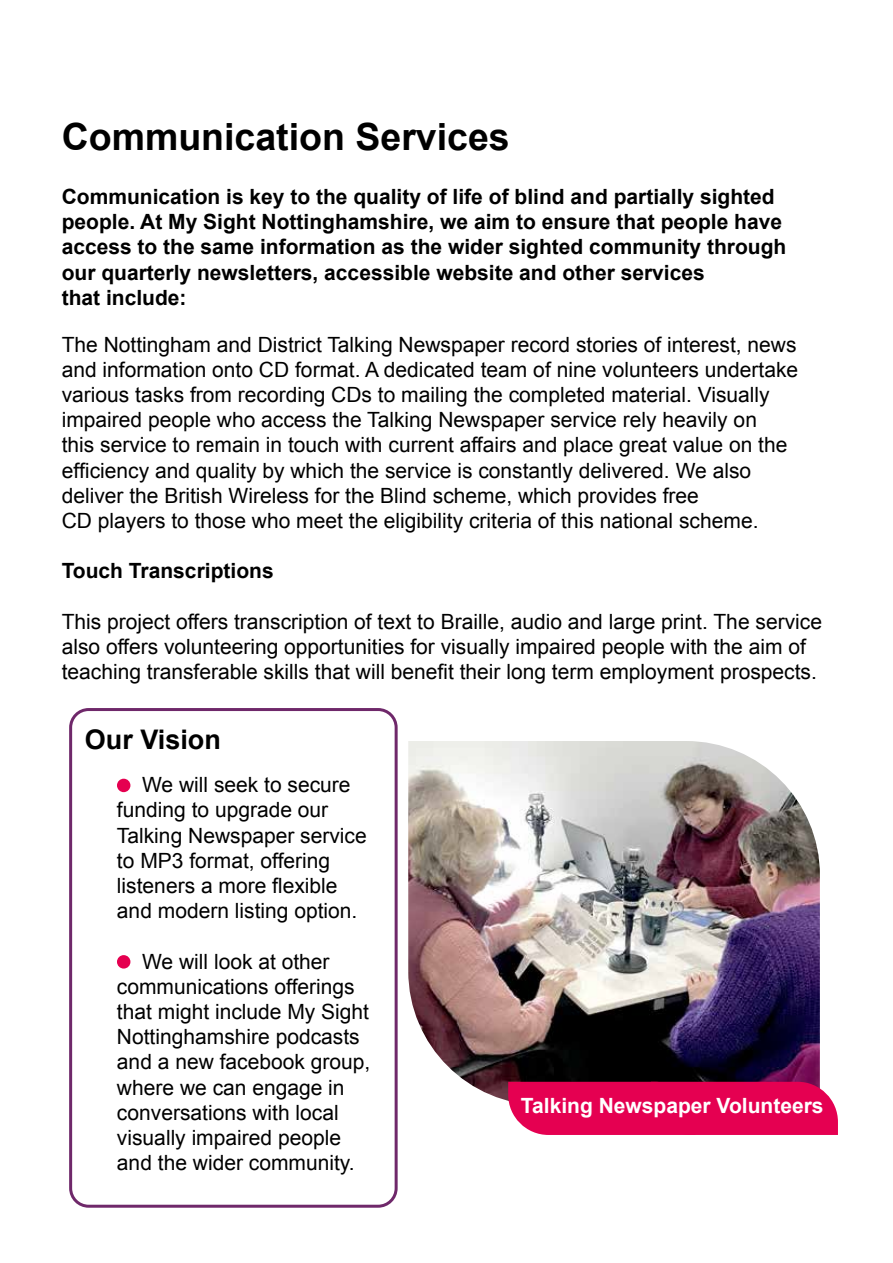
<style>
.page{position:relative;width:893px;height:1263px;background:#fff}
.page>*{position:absolute;margin:0;border:0;box-sizing:border-box;transform-origin:0 0}
.t1{font:700 37.5px "Arial";color:#000}
.t2{font:700 27px "Arial";color:#000}
.t3{font:21px/25.2px "Arial";color:#000}
.t4{font:700 21px/25.2px "Arial";color:#000}
.t5{font:700 21px "Arial";color:#fff}
</style>
<div class="page">
<img style="left:408px;top:741px;width:412px;height:360px">
<div style="left:508px;top:1082px;width:330px;height:53px;background:#e50051"></div>
<div style="left:117px;top:779px;width:13px;height:13px;background:#e50050;border-radius:50%"></div>
<div style="left:117px;top:955px;width:13px;height:13px;background:#e50050;border-radius:50%"></div>
<div style="left:69px;top:708px;width:329px;height:500px;border:3px solid #6f286a;border-radius:18px"></div>
<h1 class="t1" style="left:62px;top:112px;width:450px">Communication Services</h1>
<p class="t4" style="left:62px;top:185px;width:726px">Communication is key to the quality of life of blind and partially sighted people. At My Sight Nottinghamshire, we aim to ensure that people have access to the same information as the wider sighted community through our quarterly newsletters, accessible website and other services<br>that include:</p>
<p class="t3" style="left:62px;top:332px;width:738px">The Nottingham and District Talking Newspaper record stories of interest, news and information onto CD format. A dedicated team of nine volunteers undertake various tasks from recording CDs to mailing the completed material. Visually impaired people who access the Talking Newspaper service rely heavily on<br>this service to remain in touch with current affairs and place great value on the efficiency and quality by which the service is constantly delivered. We also deliver the British Wireless for the Blind scheme, which provides free<br>CD players to those who meet the eligibility criteria of this national scheme.</p>
<p class="t4" style="left:62px;top:559px;width:213px">Touch Transcriptions</p>
<p class="t3" style="left:62px;top:609px;width:762px">This project offers transcription of text to Braille, audio and large print. The service also offers volunteering opportunities for visually impaired people with the aim of teaching transferable skills that will benefit their long term employment prospects.</p>
<p class="t2" style="left:85px;top:721px;width:138px">Our Vision</p>
<p class="t3" style="left:117px;top:772px;width:251px;text-indent:25px">We will seek to secure funding to upgrade our<br>Talking Newspaper service to MP3 format, offering listeners a more flexible and modern listing option.</p>
<p class="t3" style="left:117px;top:949px;width:255px;text-indent:25px">We will look at other communications offerings that might include My Sight<br>Nottinghamshire podcasts and a new facebook group, where we can engage in conversations with local visually impaired people and the wider community.</p>
<p class="t5" style="left:521px;top:1092px;width:304px">Talking Newspaper Volunteers</p>
</div>
